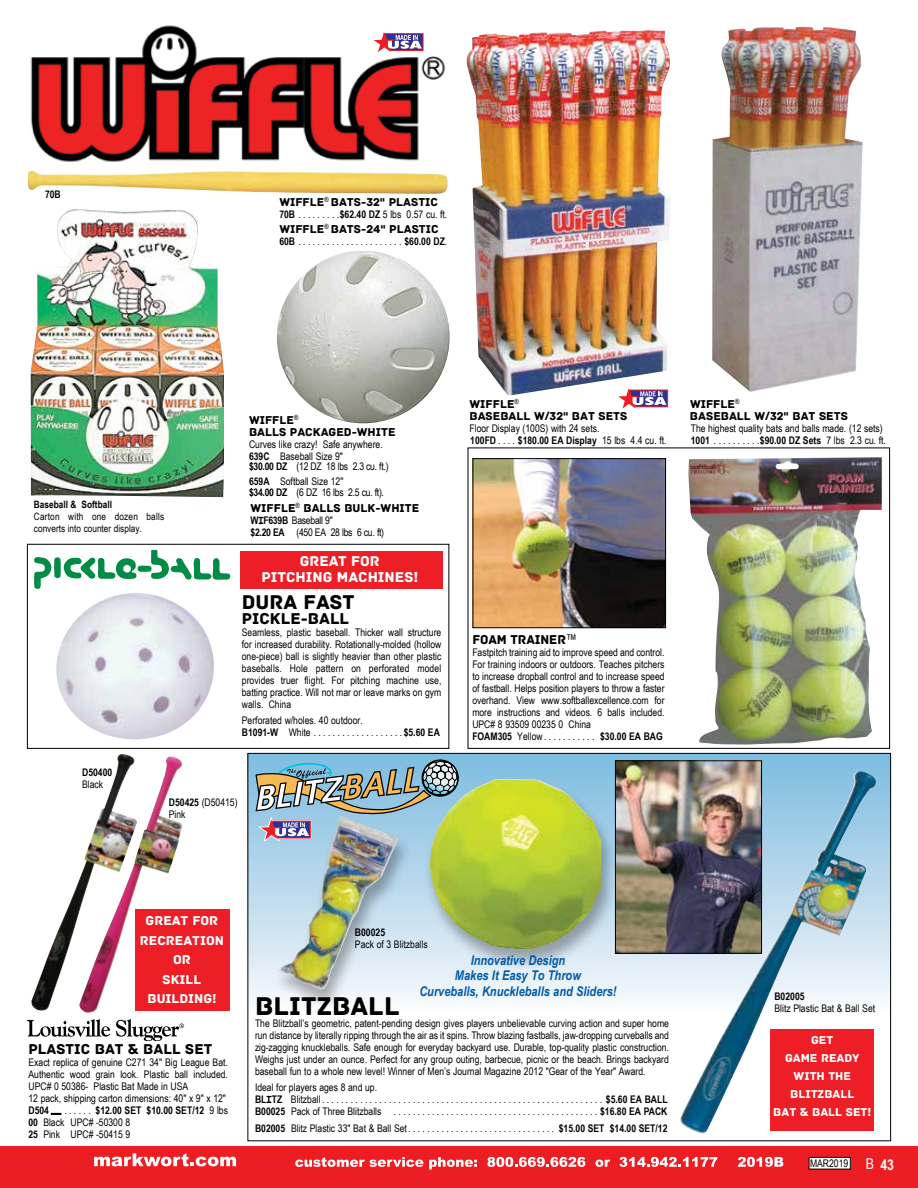
<style>
.page{position:relative;width:918px;height:1188px;background:#fff}
.page>*{position:absolute;margin:0;border:0;box-sizing:border-box;transform-origin:0 0}
.t1{font:27px "Archive";color:#000}
.t2{font:21px "Archive";color:#000}
.t3{font:16.5px "Archive";color:#000}
.t4{font:15px/16.5px "Archive";color:#fff;text-align:center}
.t5{font:15px "Archive";color:#000}
.t6{font:700 15px "Arial Narrow";color:#fff}
.t7{font:13.5px/19.5px "Archive";color:#fff;text-align:center}
.t8{font:13.5px "Archive";letter-spacing:-.005em;color:#000;scale:.96 1}
.t9{font:italic 700 13.35px/15.3px "Arial Narrow";color:#005baa;text-align:center}
.t10{font:12px/12px "Archive";color:#000}
.t11{font:12px/18px "Archive";color:#fff;text-align:center}
.t12{font:10.5px/12px "Arial Narrow";color:#000}
.t13{font:10.5px/12px "Arial Narrow";letter-spacing:-.025em;color:#000}
.t14{font:700 10.5px "Arial Narrow";color:#000}
.t15{font:10.05px/12px "Arial Narrow";color:#000}
.t16{font:700 10.05px "Arial Narrow";color:#000}
.s1{font-weight:700}
.s2{font-family:"Comic Sans MS";font-weight:700;font-size:9.75px}
.s3{font-family:"Arial Narrow"}
.s4{font-weight:400}
</style>
<div class="page">
<div style="left:468px;top:448px;width:422px;height:301px;border:1px solid #000"></div>
<div style="left:0;top:1146px;width:918px;height:42px;background:#ed1d24"></div>
<svg style="left:94px;top:1153px;width:142px;height:13px"></svg>
<svg style="left:295px;top:1157px;width:128px;height:10px"></svg>
<svg style="left:429px;top:1157px;width:48px;height:12px"></svg>
<svg style="left:487px;top:1157px;width:98px;height:10px"></svg>
<svg style="left:595px;top:1160px;width:15px;height:7px"></svg>
<svg style="left:619px;top:1157px;width:98px;height:10px"></svg>
<svg style="left:738px;top:1157px;width:45px;height:10px"></svg>
<div style="left:27px;top:544px;width:422px;height:205px;border:1px solid #000"></div>
<img style="left:28px;top:171px;width:420px;height:23px">
<svg style="left:34px;top:551px;width:197px;height:38px"></svg>
<img style="left:30px;top:25px;width:416px;height:137px">
<img style="left:31px;top:209px;width:193px;height:288px">
<img style="left:277px;top:251px;width:173px;height:172px;border-radius:86px">
<img style="left:712px;top:27px;width:151px;height:365px">
<img style="left:467px;top:30px;width:203px;height:366px">
<svg style="left:371px;top:29px;width:53px;height:24px"></svg>
<svg style="left:615px;top:385px;width:54px;height:24px"></svg>
<img style="left:56px;top:593px;width:158px;height:146px">
<div style="left:240px;top:551px;width:203px;height:38px;background:#ed1e25"></div>
<img style="left:688px;top:457px;width:194px;height:288px">
<img style="left:475px;top:460px;width:189px;height:166px">
<div style="left:473px;top:458px;width:193px;height:170px;border:1px solid #000"></div>
<svg style="left:250px;top:755px;width:639px;height:246px;background:#bcdbed"></svg>
<div style="left:423px;top:778px;width:195px;height:193px;background:#000;opacity:.32"></div>
<img style="left:430px;top:779px;width:172px;height:171px">
<img style="left:617px;top:763px;width:143px;height:189px">
<div style="left:615px;top:761px;width:147px;height:193px;border:1px solid #000"></div>
<svg style="left:255px;top:760px;width:204px;height:81px;background:#91a9a6"></svg>
<svg style="left:51px;top:1113px;width:10px;height:2px"></svg>
<svg style="left:27px;top:1019px;width:83px;height:18px"></svg>
<svg style="left:116px;top:1019px;width:68px;height:22px"></svg>
<img style="left:83px;top:756px;width:100px;height:257px">
<img style="left:31px;top:754px;width:106px;height:257px">
<div style="left:135px;top:910px;width:94px;height:101px;background:#ed1e25"></div>
<img style="left:679px;top:771px;width:197px;height:363px">
<div style="left:771px;top:1029px;width:103px;height:101px;background:#ed1e25"></div>
<div style="left:809px;top:1157px;width:41px;height:12px;background:#fff"></div>
<div style="left:809px;top:1157px;width:42px;height:12px;border:1px solid #000"></div>
<div style="left:272px;top:816px;width:141px;height:195px;background:#000;opacity:.32"></div>
<img style="left:277px;top:816px;width:121px;height:174px">
<p class="t14" style="left:45px;top:186px;width:17px">70B</p>
<p class="t10" style="left:279px;top:196px;width:160px">WIFFLE<sup>®</sup> BATS-32" PLASTIC</p>
<p class="t12" style="left:279px;top:208px;width:168px"><span class="s1">70B</span> . . . . . . . . <span class="s1">$62.40 DZ</span> 5 lbs 0.57 cu. ft.</p>
<p class="t10" style="left:279px;top:223px;width:161px">WIFFLE<sup>®</sup> BATS-24" PLASTIC</p>
<p class="t12" style="left:279px;top:235px;width:168px"><span class="s1">60B</span> . . . . . . . . . . . . . . . . . . . . . . <span class="s1">$60.00 DZ</span>.</p>
<p class="t16" style="left:34px;top:497px;width:80px">Baseball &amp; Softball</p>
<p class="t15" style="left:34px;top:510px;width:132px">Carton with one dozen balls converts into counter display.</p>
<p class="t14" style="left:82px;top:765px;width:32px">D50400</p>
<p class="t12" style="left:82px;top:778px;width:23px">Black</p>
<p class="t10" style="left:249px;top:414px;width:148px">WIFFLE<sup>®<br></sup>BALLS PACKAGED-WHITE</p>
<p class="t12" style="left:249px;top:438px;width:134px">Curves like crazy! Safe anywhere.<br><span class="s1">639C</span> Baseball Size 9"</p>
<p class="t12" style="left:249px;top:459px;width:141px;line-height:15px"><span class="s1">$30.00 DZ</span> (12 DZ 18 lbs 2.3 cu. ft.)<br><span class="s1">659A</span> Softball Size 12"</p>
<p class="t13" style="left:249px;top:486px;width:135px"><span class="s1">$34.00 DZ</span> (6 DZ 16 lbs 2.5 cu. ft).</p>
<p class="t10" style="left:250px;top:502px;width:170px">WIFFLE<sup>®</sup> BALLS BULK-WHITE</p>
<p class="t13" style="left:250px;top:514px;width:135px"><span class="s1">W</span><span class="s2">I</span><span class="s1">F639B</span> Baseball 9"<br><span class="s1">$2.20 EA</span> (450 EA 28 lbs 6 cu. ft)</p>
<h3 class="t4" style="left:261px;top:553px;width:158px">GREAT FOR<br>PITCHING MACHINES!</h3>
<h2 class="t2" style="left:242px;top:589px;width:114px">DURA FAST</h2>
<h3 class="t3" style="left:242px;top:609px;width:109px">PICKLE-BALL</h3>
<p class="t12" style="left:242px;top:626px;width:201px;text-align:justify">Seamless, plastic baseball. Thicker wall structure for increased durability. Rotationally-molded (hollow one-piece) ball is slightly heavier than other plastic baseballs. Hole pattern on perforated model provides truer flight. For pitching machine use, batting practice. Will not mar or leave marks on gym walls. China</p>
<p class="t12" style="left:242px;top:714px;width:200px">Perforated w/holes. 40 outdoor.<br><span class="s1">B1091-W</span> White . . . . . . . . . . . . . . . . . . <span class="s1">$5.60 EA</span></p>
<p class="t12" style="left:169px;top:796px;width:70px"><span class="s1">D50425</span> (D50415)<br>Pink</p>
<p class="t10" style="left:470px;top:398px;width:159px">WIFFLE<sup>®<br></sup>BASEBALL W/32" BAT SETS</p>
<p class="t12" style="left:470px;top:422px;width:197px">Floor Display (100S) with 24 sets.<br><span class="s1">100FD</span> . . . . <span class="s1">$180.00 EA Display</span> 15 lbs 4.4 cu. ft.</p>
<p class="t10" style="left:690px;top:398px;width:159px">WIFFLE<sup>®<br></sup>BASEBALL W/32" BAT SETS</p>
<p class="t12" style="left:691px;top:422px;width:195px">The highest quality bats and balls made. (12 sets)<br><span class="s1">1001</span> . . . . . . . . . <span class="s1">$90.00 DZ Sets</span> 7 lbs 2.3 cu. ft.</p>
<p class="t8" style="left:472px;top:632px;width:111px">FOAM TRAINER<span class="s3">™</span></p>
<p class="t12" style="left:472px;top:646px;width:194px">Fastpitch training aid to improve speed and control.<br>For training indoors or outdoors. Teaches pitchers to increase dropball control and to increase speed of fastball. Helps position players to throw a faster overhand. View www.softballexcellence.com for more instructions and videos. 6 balls included.<br>UPC# 8 93509 00235 0 China<br><span class="s1">FOAM305</span> Yellow . . . . . . . . . . . <span class="s1">$30.00 EA BAG</span></p>
<p class="t7" style="left:140px;top:911px;width:85px">GREAT FOR<br>RECREATION<br>OR<br>SKILL<br>BUILDING!</p>
<h3 class="t5" style="left:28px;top:1041px;width:185px">PLASTIC BAT &amp; BALL SET</h3>
<p class="t12" style="left:28px;top:1056px;width:201px">Exact replica of genuine C271 34" Big League Bat.<br>Authentic wood grain look. Plastic ball included.<br>UPC# 0 50386- Plastic Bat Made in USA<br>12 pack, shipping carton dimensions: 40" x 9" x 12" <span class="s1">D504 _</span> . . . . . . <span class="s1">$12.00 SET $10.00 SET/12</span> 9 lbs <span class="s1">00</span> Black UPC# -50300 8<br><span class="s1">25</span> Pink UPC# -50415 9</p>
<p class="t14" style="left:355px;top:925px;width:32px">B00025</p>
<p class="t12" style="left:355px;top:938px;width:74px">Pack of 3 Blitzballs</p>
<p class="t9" style="left:419px;top:952px;width:199px">Innovative Design<br>Makes It Easy To Throw<br>Curveballs, Knuckleballs and Sliders!</p>
<h1 class="t1" style="left:255px;top:990px;width:146px">BLITZBALL</h1>
<p class="t12" style="left:255px;top:1017px;width:415px">The Blitzball’s geometric, patent-pending design gives players unbelievable curving action and super home run distance by literally ripping through the air as it spins. Throw blazing fastballs, jaw-dropping curveballs and zig-zagging knuckleballs. Safe enough for everyday backyard use. Durable, top-quality plastic construction.<br>Weighs just under an ounce. Perfect for any group outing, barbecue, picnic or the beach. Brings backyard baseball fun to a whole new level! Winner of Men’s Journal Magazine 2012 "Gear of the Year" Award.</p>
<p class="t12" style="left:255px;top:1081px;width:414px">Ideal for players ages 8 and up.<br><span class="s1">BL</span><span class="s2">I</span><span class="s1">TZ</span> Blitzball . . . . . . . . . . . . . . . . . . . . . . . . . . . . . . . . . . . . . . . . . . . . . . . . . . . . . . . . . . . <span class="s1">$5.60 EA BALL<br>B00025</span> Pack of Three Blitzballs . . . . . . . . . . . . . . . . . . . . . . . . . . . . . . . . . . . . . . . . . . . <span class="s1">$16.80 EA PACK</span></p>
<p class="t12" style="left:255px;top:1122px;width:414px"><span class="s1">B02005</span> Blitz Plastic 33" Bat &amp; Ball Set . . . . . . . . . . . . . . . . . . . . . . . . . . . . . . . <span class="s1">$15.00 SET $14.00 SET/12</span></p>
<p class="t14" style="left:774px;top:988px;width:32px">B02005</p>
<p class="t12" style="left:774px;top:1002px;width:102px">Blitz Plastic Bat &amp; Ball Set</p>
<p class="t11" style="left:773px;top:1031px;width:99px">GET<br>GAME READY<br>WITH THE<br>BLITZBALL<br>BAT &amp; BALL SET!</p>
<p class="t12" style="left:810px;top:1157px;width:40px">MAR2019</p>
<h3 class="t6" style="left:866px;top:1153px;width:30px"><span class="s4">B</span> 43</h3>
</div>
